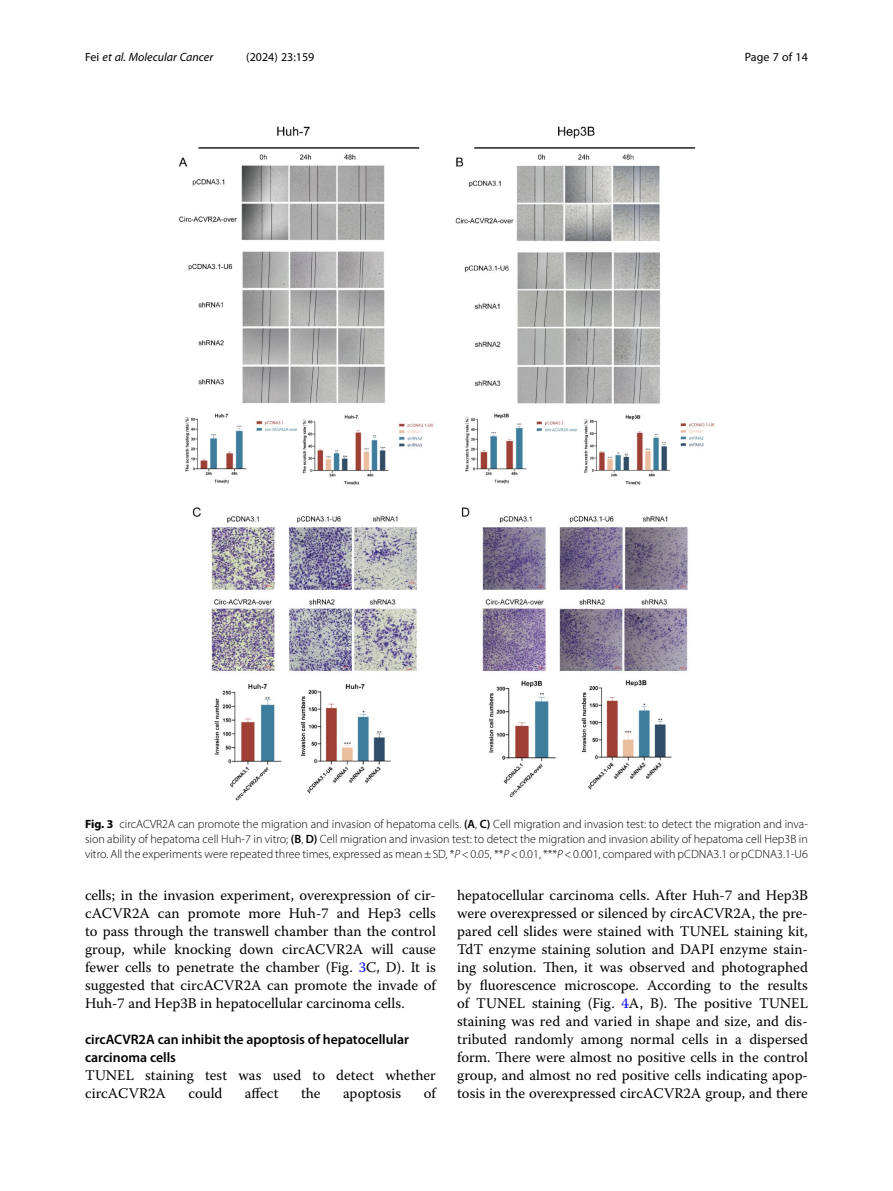
<style>
.page{position:relative;width:893px;height:1191px;background:#fff}
.page>*{position:absolute;margin:0;border:0;box-sizing:border-box;transform-origin:0 0}
.Body_Text{font:14.7px/18px "Warnock Pro";color:#000;text-align:justify}
.Head_2{font:600 13.8px/18px "Myriad Pro";color:#000}
.Figure_Caption{font:300 12px/15px "Myriad Pro";color:#000;text-align:justify}
.t1{font:italic 12px "Myriad Pro";color:#000}
.t2{font:12px "Myriad Pro";color:#000}
.s1{font-style:normal}
.s2{font-weight:700}
.s3{font-weight:600}
.s4{font-style:italic}
.s5{color:#00f}
</style>
<div class="page">
<img style="left:179px;top:126px;width:535px;height:675px">
<p class="t1" style="left:85px;top:50px;width:130px"><span class="s1">Fei</span> et al. Molecular Cancer</p>
<p class="t2" style="left:246px;top:50px;width:70px">(2024) 23:159</p>
<p class="t2" style="left:745px;top:50px;width:65px">Page 7 of 14</p>
<p class="Figure_Caption" style="left:85px;top:816px;width:724px"><span class="s2">Fig. 3</span> circACVR2A can promote the migration and invasion of hepatoma cells. <span class="s3">(A</span>, <span class="s3">C)</span> Cell migration and invasion test: to detect the migration and inva&shy;sion ability of hepatoma cell Huh-7 in vitro; <span class="s3">(B</span>, <span class="s3">D)</span> Cell migration and invasion test: to detect the migration and invasion ability of hepatoma cell Hep3B in vitro. All the experiments were repeated three times, expressed as mean±SD, *<span class="s4">P</span>&lt;0.05, **<span class="s4">P</span>&lt;0.01, ***<span class="s4">P</span>&lt;0.001, compared with pCDNA3.1 or pCDNA3.1-U6</p>
<p class="Body_Text" style="left:85px;top:886px;width:352px">cells; in the invasion experiment, overexpression of cir&shy;cACVR2A can promote more Huh-7 and Hep3 cells to pass through the transwell chamber than the control group, while knocking down circACVR2A will cause fewer cells to penetrate the chamber (Fig. <span class="s5">3</span>C, D). It is suggested that circACVR2A can promote the invade of Huh-7 and Hep3B in hepatocellular carcinoma cells.</p>
<p class="Head_2" style="left:85px;top:1030px;width:326px">circACVR2A can inhibit the apoptosis of hepatocellular carcinoma cells</p>
<p class="Body_Text" style="left:85px;top:1066px;width:352px">TUNEL staining test was used to detect whether circACVR2A</p>
<p class="Body_Text" style="left:188px;top:1084px;width:36px">could</p>
<p class="Body_Text" style="left:245px;top:1084px;width:35px">affect</p>
<p class="Body_Text" style="left:301px;top:1084px;width:21px">the</p>
<p class="Body_Text" style="left:343px;top:1084px;width:60px">apoptosis</p>
<p class="Body_Text" style="left:424px;top:1084px;width:14px">of</p>
<p class="Body_Text" style="left:457px;top:886px;width:352px">hepatocellular carcinoma cells. After Huh-7 and Hep3B were overexpressed or silenced by circACVR2A, the pre&shy;pared cell slides were stained with TUNEL staining kit, TdT enzyme staining solution and DAPI enzyme stain&shy;ing solution. Then, it was observed and photographed by fluorescence microscope. According to the results of TUNEL staining (Fig. <span class="s5">4</span>A, B). The positive TUNEL staining was red and varied in shape and size, and dis&shy;tributed randomly among normal cells in a dispersed form. There were almost no positive cells in the control group, and almost no red positive cells indicating apop&shy;tosis in the overexpressed circACVR2A group, and there</p>
</div>
